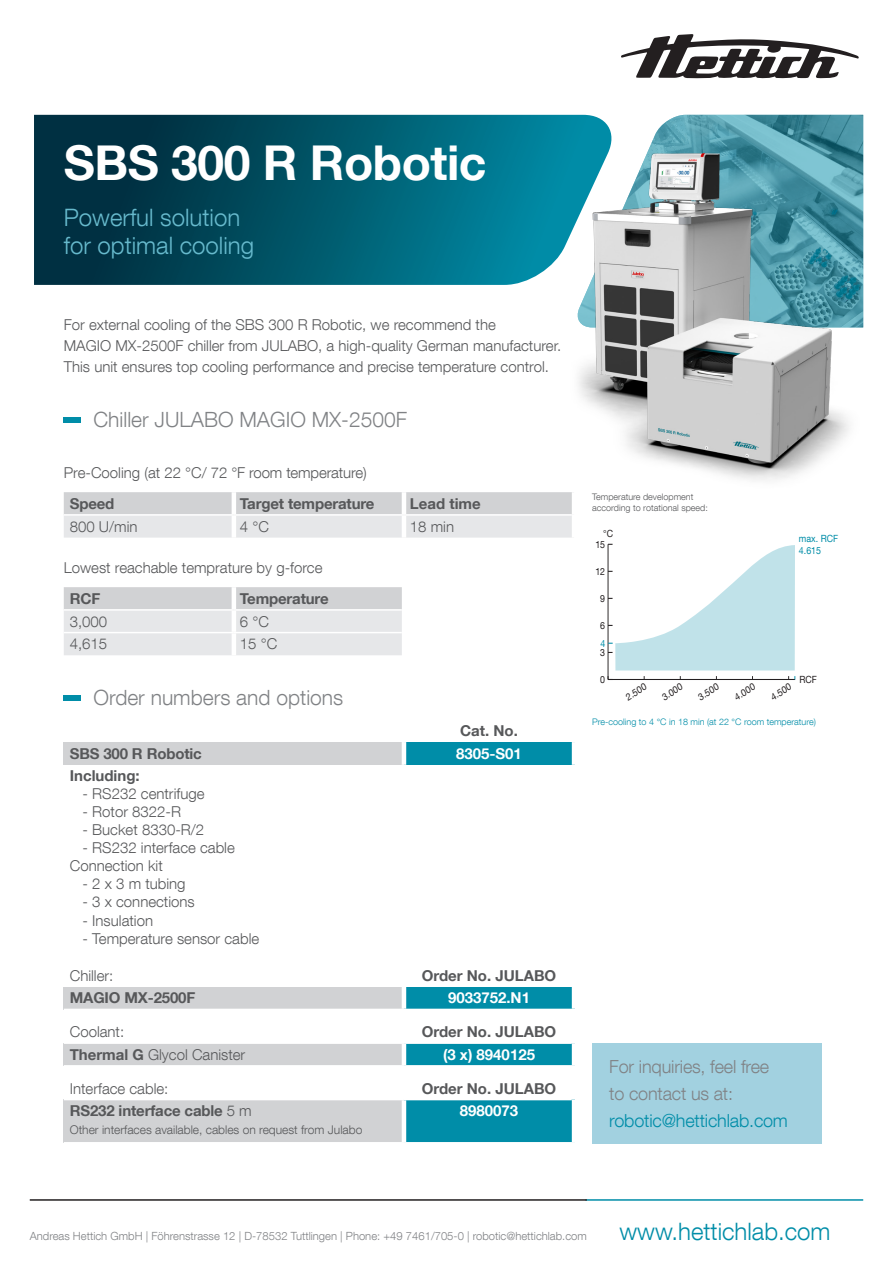
<style>
.page{position:relative;width:893px;height:1263px;background:#fff}
.page>*{position:absolute;margin:0;border:0;box-sizing:border-box;transform-origin:0 0}
.Headline{font:700 48px "Helvetica Neue LT Com";letter-spacing:-.01em;color:#fff}
.Headline-2{font:300 24px/28.8px "Helvetica Neue LT Com";color:#67bacd}
.Subhead_one{font:300 24px "Helvetica Neue LT Com";color:#008da8}
.t1{font:300 21px "Helvetica Neue LT Com";color:#808285}
.t2{font:300 18px/27px "Helvetica Neue LT Com";letter-spacing:-.01em;color:#808285}
.t3{font:300 15px/21px "Helvetica Neue LT Com";color:#57585a}
.t4{font:700 15px "Helvetica Neue LT Com";letter-spacing:-.01em;color:#57585a}
.t5{font:700 15px "Helvetica Neue LT Com";color:#fff}
.t6{font:300 12px "Helvetica Neue LT Com";color:#57585a}
.Subhead_one-2{font:300 11.25px "Helvetica Neue LT Com";color:#808285}
.t7{font:9.9px "Helvetica Neue LT Com";color:#231f20;scale:.89 1}
.t8{font:9.9px/11.9px "Helvetica Neue LT Com";color:#008da8;scale:.89 1}
.t9{font:9.6px "Helvetica Neue LT Com";color:#231f20;scale:.95 1}
.t10{font:300 9px/11.6px "Helvetica Neue LT Com";color:#57585a}
.t11{font:300 9px "Helvetica Neue LT Com";color:#008da8}
.s1{font-weight:700}
.s2{font-weight:300}
.s3{color:#008da8}
</style>
<div class="page">
<svg style="left:34px;top:115px;width:541px;height:170px;background:#005164"></svg>
<img style="left:576px;top:115px;width:287px;height:24px">
<img style="left:509px;top:139px;width:355px;height:341px">
<svg style="left:621px;top:34px;width:238px;height:45px"></svg>
<hr style="left:585px;top:1199px;width:278px;height:2px;background:#008da8">
<hr style="left:30px;top:1199px;width:557px;height:2px;background:#231f20">
<div style="left:64px;top:417px;width:17px;height:6px;background:#008da8"></div>
<svg style="left:64px;top:492px;width:508px;height:46px;background:#dbdcde"></svg>
<hr style="left:232px;top:492px;width:4px;height:22px;background:#fff">
<hr style="left:402px;top:492px;width:4px;height:22px;background:#fff">
<hr style="left:232px;top:516px;width:4px;height:22px;background:#fff">
<hr style="left:402px;top:516px;width:4px;height:22px;background:#fff">
<hr style="left:64px;top:514px;width:170px;height:2px;background:#fff">
<hr style="left:234px;top:514px;width:170px;height:2px;background:#fff">
<hr style="left:404px;top:514px;width:168px;height:2px;background:#fff">
<svg style="left:64px;top:587px;width:338px;height:68px;background:#dfe0e2"></svg>
<hr style="left:232px;top:587px;width:4px;height:22px;background:#fff">
<hr style="left:232px;top:611px;width:4px;height:21px;background:#fff">
<hr style="left:232px;top:633px;width:4px;height:22px;background:#fff">
<hr style="left:64px;top:609px;width:170px;height:2px;background:#fff">
<hr style="left:234px;top:609px;width:168px;height:2px;background:#fff">
<hr style="left:64px;top:632px;width:170px;height:1px;background:#fff">
<hr style="left:234px;top:632px;width:168px;height:1px;background:#fff">
<div style="left:64px;top:695px;width:17px;height:5px;background:#008da8"></div>
<div style="left:64px;top:742px;width:340px;height:23px;background:#d1d2d4"></div>
<div style="left:404px;top:742px;width:170px;height:23px;background:#008da8"></div>
<hr style="left:402px;top:742px;width:4px;height:23px;background:#fff">
<hr style="left:572px;top:742px;width:4px;height:23px;background:#fff">
<div style="left:64px;top:987px;width:340px;height:22px;background:#d1d2d4"></div>
<div style="left:404px;top:987px;width:170px;height:22px;background:#008da8"></div>
<hr style="left:402px;top:987px;width:4px;height:22px;background:#fff">
<hr style="left:572px;top:987px;width:4px;height:22px;background:#fff">
<div style="left:64px;top:1043px;width:340px;height:23px;background:#d1d2d4"></div>
<div style="left:404px;top:1043px;width:170px;height:23px;background:#008da8"></div>
<hr style="left:402px;top:1044px;width:4px;height:21px;background:#fff">
<hr style="left:572px;top:1043px;width:4px;height:22px;background:#fff">
<hr style="left:64px;top:1042px;width:340px;height:2px;background:#fff">
<hr style="left:404px;top:1042px;width:168px;height:2px;background:#fff">
<hr style="left:64px;top:1065px;width:340px;height:1px;background:#fff">
<hr style="left:404px;top:1065px;width:172px;height:1px;background:#fff">
<div style="left:64px;top:1099px;width:340px;height:44px;background:#d1d2d4"></div>
<div style="left:404px;top:1099px;width:170px;height:44px;background:#008da8"></div>
<hr style="left:402px;top:1100px;width:4px;height:42px;background:#fff">
<hr style="left:572px;top:1099px;width:4px;height:43px;background:#fff">
<hr style="left:64px;top:1099px;width:340px;height:1px;background:#fff">
<hr style="left:404px;top:1099px;width:168px;height:1px;background:#fff">
<hr style="left:64px;top:1142px;width:340px;height:1px;background:#fff">
<hr style="left:404px;top:1142px;width:172px;height:1px;background:#fff">
<hr style="left:608px;top:679px;width:187px;height:1px;background:#231f20">
<hr style="left:608px;top:544px;width:1px;height:135px;background:#231f20">
<svg style="left:608px;top:544px;width:187px;height:126px"></svg>
<div style="left:592px;top:1043px;width:230px;height:100px;background:#a2d1e0"></div>
<p class="Headline" style="left:64px;top:132px;width:424px">SBS 300 R Robotic</p>
<p class="Headline-2" style="left:64px;top:202px;width:192px">Powerful solution for optimal cooling</p>
<p class="t3" style="left:64px;top:313px;width:499px">For external cooling of the SBS 300 R Robotic, we recommend the<br>MAGIO MX-2500F chiller from JULABO, a high-quality German manufacturer.<br>This unit ensures top cooling performance and precise temperature control.</p>
<h3 class="t1" style="left:94px;top:407px;width:315px">Chiller JULABO MAGIO MX-2500F</h3>
<p class="t3" style="left:64px;top:461px;width:304px">Pre-Cooling (at 22 °C/ 72 °F room temperature)</p>
<p class="t4" style="left:70px;top:494px;width:46px">Speed</p>
<p class="t4" style="left:240px;top:494px;width:136px">Target temperature</p>
<p class="t4" style="left:410px;top:494px;width:72px">Lead time</p>
<p class="t3" style="left:70px;top:515px;width:69px">800 U/min</p>
<p class="t3" style="left:240px;top:515px;width:31px">4 °C</p>
<p class="t3" style="left:410px;top:515px;width:46px">18 min</p>
<p class="t3" style="left:64px;top:556px;width:260px">Lowest reachable temprature by g-force</p>
<p class="t4" style="left:70px;top:589px;width:32px">RCF</p>
<p class="t4" style="left:240px;top:589px;width:90px">Temperature</p>
<p class="t3" style="left:70px;top:610px;width:39px">3,000</p>
<p class="t3" style="left:240px;top:610px;width:31px">6 °C</p>
<p class="t3" style="left:70px;top:633px;width:39px">4,615</p>
<p class="t3" style="left:240px;top:633px;width:39px">15 °C</p>
<h3 class="t1" style="left:94px;top:684px;width:251px">Order numbers and options</h3>
<p class="t4" style="left:460px;top:721px;width:59px">Cat. No.</p>
<p class="t4" style="left:70px;top:744px;width:134px">SBS 300 R Robotic</p>
<p class="t5" style="left:456px;top:744px;width:67px">8305-S01</p>
<p class="t4" style="left:70px;top:767px;width:71px">Including:</p>
<p class="t3" style="left:83px;top:783px;width:123px">- RS232 centrifuge</p>
<p class="t3" style="left:83px;top:801px;width:100px">- Rotor 8322-R</p>
<p class="t3" style="left:83px;top:819px;width:123px">- Bucket 8330-R/2</p>
<p class="t3" style="left:70px;top:839px;width:167px;line-height:18px;text-indent:13px">- RS232 interface cable<br>Connection kit</p>
<p class="t3" style="left:83px;top:873px;width:105px">- 2 x 3 m tubing</p>
<p class="t3" style="left:83px;top:891px;width:114px">- 3 x connections</p>
<p class="t3" style="left:83px;top:909px;width:72px">- Insulation</p>
<p class="t3" style="left:83px;top:927px;width:178px">- Temperature sensor cable</p>
<p class="t3" style="left:70px;top:964px;width:45px">Chiller:</p>
<p class="t4" style="left:422px;top:966px;width:136px">Order No. JULABO</p>
<p class="t4" style="left:70px;top:988px;width:127px">MAGIO MX-2500F</p>
<p class="t5" style="left:448px;top:988px;width:84px">9033752.N1</p>
<p class="t3" style="left:70px;top:1021px;width:56px">Coolant:</p>
<p class="t4" style="left:422px;top:1022px;width:136px">Order No. JULABO</p>
<p class="t3" style="left:70px;top:1044px;width:177px"><span class="s1">Thermal G</span> Glycol Canister</p>
<p class="t5" style="left:443px;top:1045px;width:93px">(3 x) 8940125</p>
<p class="t3" style="left:70px;top:1077px;width:100px">Interface cable:</p>
<p class="t4" style="left:422px;top:1079px;width:136px">Order No. JULABO</p>
<p class="t4" style="left:70px;top:1101px;width:183px">RS232 interface cable <span class="s2">5 m</span></p>
<p class="t6" style="left:70px;top:1123px;width:294px">Other interfaces available, cables on request from Julabo</p>
<p class="t5" style="left:460px;top:1101px;width:60px">8980073</p>
<p class="t10" style="left:592px;top:490px;width:117px">Temperature development according to rotational speed:</p>
<p class="t7" style="left:603px;top:527px;width:13px">°C</p>
<p class="t7" style="left:595px;top:538px;width:13px">15</p>
<p class="t7" style="left:595px;top:565px;width:13px">12</p>
<p class="t7" style="left:600px;top:592px;width:7px">9</p>
<p class="t7" style="left:600px;top:619px;width:7px">6</p>
<p class="t8" style="left:600px;top:637px;width:7px">4</p>
<p class="t7" style="left:600px;top:646px;width:7px">3</p>
<p class="t8" style="left:799px;top:533px;width:46px">max. RCF<br>4.615</p>
<p class="t7" style="left:600px;top:673px;width:7px">0</p>
<p class="t9" style="left:623px;top:693px;width:25px;rotate:-33deg">2.500</p>
<p class="t9" style="left:659px;top:693px;width:25px;rotate:-33deg">3.000</p>
<p class="t9" style="left:695px;top:693px;width:25px;rotate:-33deg">3.500</p>
<p class="t9" style="left:732px;top:693px;width:25px;rotate:-33deg">4.000</p>
<p class="t9" style="left:768px;top:693px;width:25px;rotate:-33deg">4.500</p>
<p class="t7" style="left:799px;top:673px;width:21px">RCF</p>
<p class="t11" style="left:592px;top:716px;width:225px">Pre-cooling to 4 °C in 18 min (at 22 °C room temperature)</p>
<h3 class="t2" style="left:609px;top:1052px;width:180px">For inquiries, feel free to contact us at: <span class="s3">robotic@hettichlab.com</span></h3>
<p class="Subhead_one-2" style="left:30px;top:1229px;width:559px">Andreas Hettich GmbH | Föhrenstrasse 12 | D-78532 Tuttlingen | Phone: +49 7461/705-0 | robotic@hettichlab.com</p>
<p class="Subhead_one" style="left:619px;top:1217px;width:213px">www.hettichlab.com</p>
</div>
